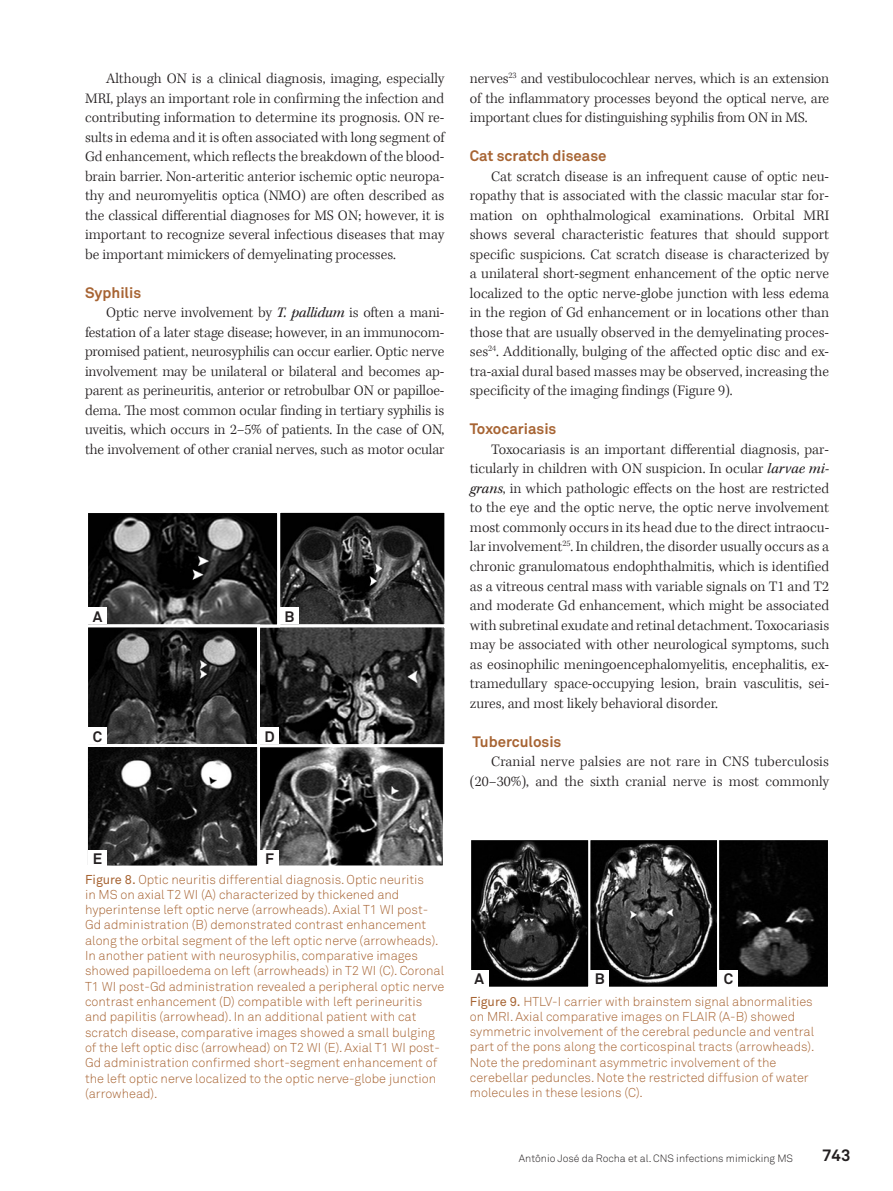
<style>
.page{position:relative;width:893px;height:1191px;background:#fff}
.page>*{position:absolute;margin:0;border:0;box-sizing:border-box;transform-origin:0 0}
.t1{font:700 16.5px "Akkurat Pro";color:#231f20}
.t2{font:300 15px/19.5px "Kepler Std";color:#231f20;text-align:justify}
.t3{font:700 15px "Akkurat Pro";color:#a76433}
.t4{font:700 15px "Akkurat Pro";color:#231f20}
.t5{font:12.75px/15.3px "Akkurat Light Pro";color:#a76433}
.t6{font:10.5px "Akkurat Light Pro";color:#231f20}
.s1{font-weight:400;font-style:italic}
.s2{font-family:"Akkurat Pro"}
</style>
<div class="page">
<img style="left:89px;top:514px;width:354px;height:229px">
<div style="left:277px;top:510px;width:170px;height:117px;border:3px solid #fff"></div>
<div style="left:257px;top:624px;width:190px;height:123px;border:3px solid #fff"></div>
<img style="left:89px;top:748px;width:353px;height:116px">
<div style="left:257px;top:744px;width:189px;height:124px;border:3px solid #fff"></div>
<div style="left:85px;top:510px;width:195px;height:117px;border:3px solid #fff"></div>
<div style="left:85px;top:624px;width:175px;height:123px;border:3px solid #fff"></div>
<div style="left:85px;top:744px;width:175px;height:124px;border:3px solid #fff"></div>
<div style="left:88px;top:607px;width:19px;height:17px;background:#fff"></div>
<div style="left:88px;top:727px;width:19px;height:17px;background:#fff"></div>
<div style="left:88px;top:850px;width:19px;height:16px;background:#fff"></div>
<div style="left:280px;top:607px;width:19px;height:17px;background:#fff"></div>
<div style="left:260px;top:727px;width:19px;height:17px;background:#fff"></div>
<div style="left:260px;top:850px;width:19px;height:16px;background:#fff"></div>
<img style="left:472px;top:841px;width:355px;height:144px">
<div style="left:469px;top:838px;width:121px;height:150px;border:2px solid #fff"></div>
<div style="left:588px;top:838px;width:131px;height:150px;border:2px solid #fff"></div>
<div style="left:717px;top:838px;width:113px;height:150px;border:2px solid #fff"></div>
<div style="left:470px;top:969px;width:19px;height:17px;background:#fff"></div>
<div style="left:590px;top:969px;width:19px;height:17px;background:#fff"></div>
<div style="left:719px;top:969px;width:19px;height:17px;background:#fff"></div>
<p class="t2" style="left:85px;top:69px;width:361px;text-indent:21px">Although ON is a clinical diagnosis, imaging, especially MRI, plays an important role in confirming the infection and contributing information to determine its prognosis. ON re&shy;sults in edema and it is often associated with long segment of Gd enhancement, which reflects the breakdown of the blood&shy;brain barrier. Non-arteritic anterior ischemic optic neuropa&shy;thy and neuromyelitis optica (NMO) are often described as the classical differential diagnoses for MS ON; however, it is important to recognize several infectious diseases that may be important mimickers of demyelinating processes.</p>
<p class="t3" style="left:85px;top:283px;width:58px">Syphilis</p>
<p class="t2" style="left:85px;top:303px;width:361px;text-indent:21px">Optic nerve involvement by <span class="s1">T. pallidum</span> is often a mani&shy;festation of a later stage disease; however, in an immunocom&shy;promised patient, neurosyphilis can occur earlier. Optic nerve involvement may be unilateral or bilateral and becomes ap&shy;parent as perineuritis, anterior or retrobulbar ON or papilloe&shy;dema. The most common ocular finding in tertiary syphilis is uveitis, which occurs in 2–5% of patients. In the case of ON, the involvement of other cranial nerves, such as motor ocular</p>
<p class="t4" style="left:93px;top:607px;width:11px">A</p>
<p class="t4" style="left:93px;top:727px;width:11px">C</p>
<p class="t4" style="left:285px;top:607px;width:11px">B</p>
<p class="t4" style="left:264px;top:727px;width:12px">D</p>
<p class="t2" style="left:470px;top:69px;width:361px">nerves<sup>23</sup> and vestibulocochlear nerves, which is an extension of the inflammatory processes beyond the optical nerve, are important clues for distinguishing syphilis from ON in MS.</p>
<p class="t3" style="left:470px;top:147px;width:138px">Cat scratch disease</p>
<p class="t2" style="left:470px;top:167px;width:361px;text-indent:21px">Cat scratch disease is an infrequent cause of optic neu&shy;ropathy that is associated with the classic macular star for&shy;mation on ophthalmological examinations. Orbital MRI shows several characteristic features that should support specific suspicions. Cat scratch disease is characterized by a unilateral short-segment enhancement of the optic nerve localized to the optic nerve-globe junction with less edema in the region of Gd enhancement or in locations other than those that are usually observed in the demyelinating proces&shy;ses<sup>24</sup>. Additionally, bulging of the affected optic disc and ex&shy;tra-axial dural based masses may be observed, increasing the specificity of the imaging findings (Figure 9).</p>
<p class="t3" style="left:470px;top:420px;width:88px">Toxocariasis</p>
<p class="t2" style="left:470px;top:440px;width:361px;text-indent:21px">Toxocariasis is an important differential diagnosis, par&shy;ticularly in children with ON suspicion. In ocular <span class="s1">larvae mi&shy;grans</span>, in which pathologic effects on the host are restricted to the eye and the optic nerve, the optic nerve involvement most commonly occurs in its head due to the direct intraocu&shy;lar involvement<sup>25</sup>. In children, the disorder usually occurs as a chronic granulomatous endophthalmitis, which is identified as a vitreous central mass with variable signals on T1 and T2 and moderate Gd enhancement, which might be associated with subretinal exudate and retinal detachment. Toxocariasis may be associated with other neurological symptoms, such as eosinophilic meningoencephalomyelitis, encephalitis, ex&shy;tramedullary space-occupying lesion, brain vasculitis, sei&shy;zures, and most likely behavioral disorder.</p>
<p class="t3" style="left:473px;top:732px;width:90px">Tuberculosis</p>
<p class="t2" style="left:470px;top:752px;width:361px;text-align:right">Cranial nerve palsies are not rare in CNS tuberculosis (20–30%), and the sixth cranial nerve is most commonly</p>
<p class="t4" style="left:265px;top:849px;width:10px">F</p>
<p class="t5" style="left:85px;top:871px;width:361px"><span class="s2">Figure 8.</span> Optic neuritis differential diagnosis. Optic neuritis<br>in MS on axial T2 WI (A) characterized by thickened and hyperintense left optic nerve (arrowheads). Axial T1 WI post-Gd administration (B) demonstrated contrast enhancement along the orbital segment of the left optic nerve (arrowheads).<br>In another patient with neurosyphilis, comparative images showed papilloedema on left (arrowheads) in T2 WI (C). Coronal T1 WI post-Gd administration revealed a peripheral optic nerve contrast enhancement (D) compatible with left perineuritis and papilitis (arrowhead). In an additional patient with cat scratch disease, comparative images showed a small bulging of the left optic disc (arrowhead) on T2 WI (E). Axial T1 WI post-Gd administration confirmed short-segment enhancement of the left optic nerve localized to the optic nerve-globe junction (arrowhead).</p>
<p class="t4" style="left:93px;top:849px;width:11px">E</p>
<p class="t4" style="left:475px;top:969px;width:11px">A</p>
<p class="t4" style="left:595px;top:969px;width:11px">B</p>
<p class="t4" style="left:724px;top:969px;width:11px">C</p>
<p class="t5" style="left:470px;top:993px;width:346px"><span class="s2">Figure 9.</span> HTLV-I carrier with brainstem signal abnormalities on MRI. Axial comparative images on FLAIR (A-B) showed symmetric involvement of the cerebral peduncle and ventral part of the pons along the corticospinal tracts (arrowheads).<br>Note the predominant asymmetric involvement of the cerebellar peduncles. Note the restricted diffusion of water molecules in these lesions (C).</p>
<p class="t6" style="left:519px;top:1151px;width:276px">Antônio José da Rocha et al. CNS infections mimicking MS</p>
<p class="t1" style="left:822px;top:1145px;width:30px">743</p>
</div>
